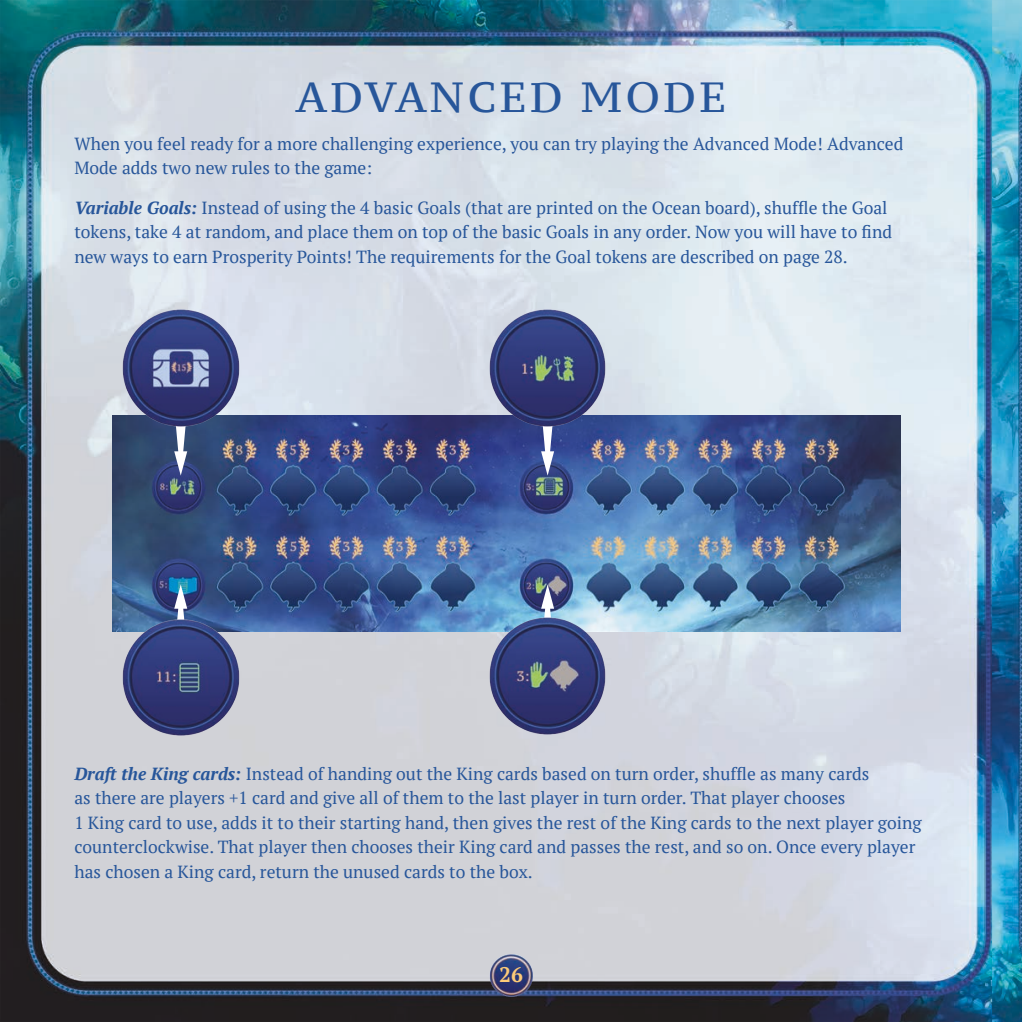
<style>
.page{position:relative;width:1022px;height:1022px;background:#fff}
.page>*{position:absolute;margin:0;border:0;box-sizing:border-box;transform-origin:0 0}
.t1{font:42px "PT Serif Caption";letter-spacing:.075em;color:#27569a}
.t2{font:700 21px "PT Serif";color:#fcca78}
.t3{font:17.5px/24.5px "PT Serif";color:#27569a}
.s1{font-weight:700;font-style:italic}
</style>
<div class="page">
<img style="left:0;top:0;width:992px;height:1022px">
<img style="left:992px;top:0;width:30px;height:1022px">
<img style="left:474px;top:936px;width:74px;height:75px">
<img style="left:113px;top:416px;width:788px;height:215px">
<svg style="left:172px;top:584px;width:17px;height:28px"></svg>
<svg style="left:539px;top:433px;width:17px;height:43px"></svg>
<svg style="left:172px;top:433px;width:17px;height:43px"></svg>
<img style="left:115px;top:303px;width:131px;height:130px">
<img style="left:115px;top:612px;width:131px;height:131px">
<svg style="left:539px;top:584px;width:17px;height:27px"></svg>
<img style="left:482px;top:611px;width:131px;height:130px">
<img style="left:482px;top:303px;width:131px;height:130px">
<h1 class="t1" style="left:296px;top:70px;width:432px">ADVANCED MODE</h1>
<p class="t3" style="left:74px;top:131px;width:831px">When you feel ready for a more challenging experience, you can try playing the Advanced Mode! Advanced<br>Mode adds two new rules to the game:</p>
<p class="t3" style="left:74px;top:195px;width:819px"><span class="s1">Variable Goals:</span> Instead of using the 4 basic Goals (that are printed on the Ocean board), shuffle the Goal tokens, take 4 at random, and place them on top of the basic Goals in any order. Now you will have to find new ways to earn Prosperity Points! The requirements for the Goal tokens are described on page 28.</p>
<p class="t3" style="left:74px;top:761px;width:849px"><span class="s1">Draft the King cards:</span> Instead of handing out the King cards based on turn order, shuffle as many cards<br>as there are players +1 card and give all of them to the last player in turn order. That player chooses<br>1 King card to use, adds it to their starting hand, then gives the rest of the King cards to the next player going counterclockwise. That player then chooses their King card and passes the rest, and so on. Once every player has chosen a King card, return the unused cards to the box.</p>
<p class="t2" style="left:499px;top:960px;width:25px">26</p>
</div>
